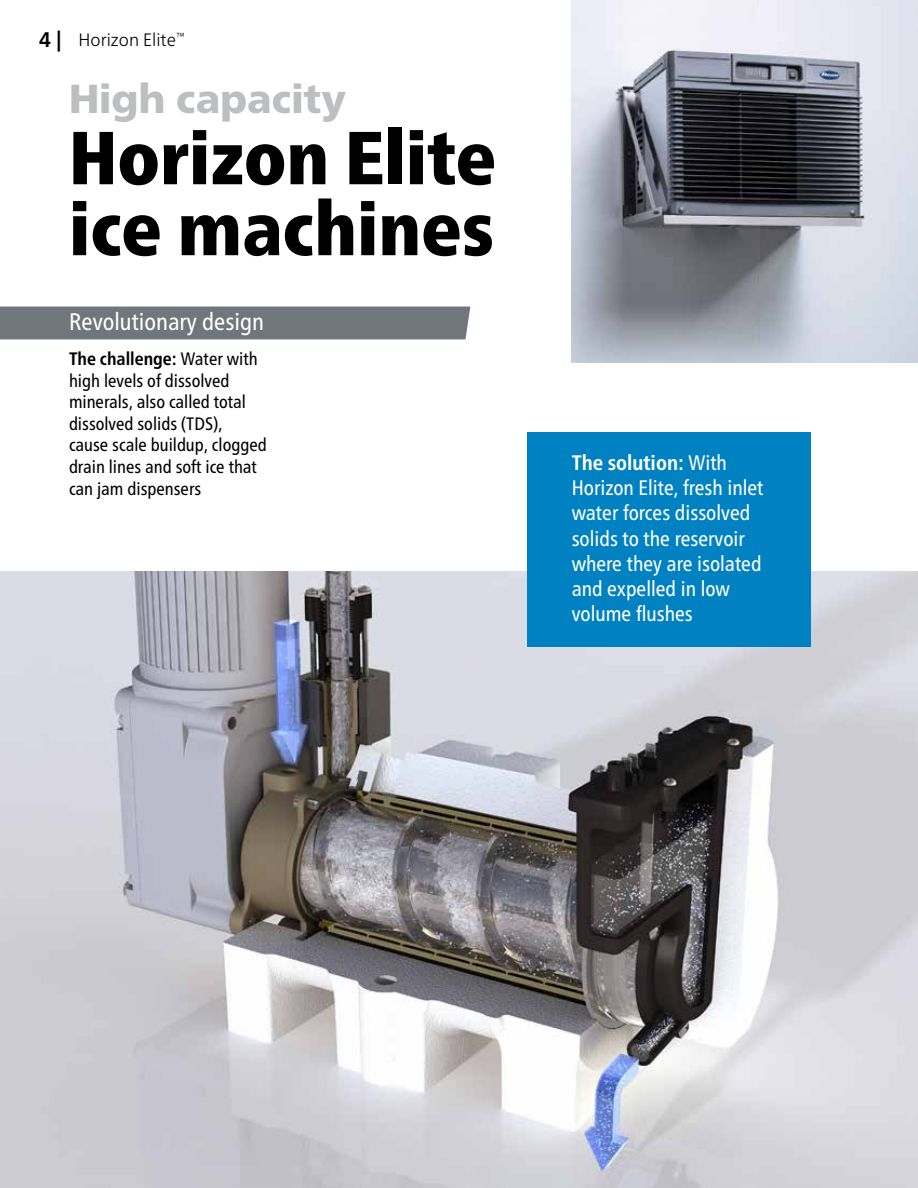
<style>
.page{position:relative;width:918px;height:1188px;background:#fff}
.page>*{position:absolute;margin:0;border:0;box-sizing:border-box;transform-origin:0 0}
.t1{font:900 condensed 75px/70.9px "Frutiger Neue LT Pro";color:#000}
.t2{font:900 40.5px "Frutiger Neue LT Pro";color:#bcbec0}
.t3{font:condensed 24px "Frutiger Neue LT Pro";color:#fff}
.t4{font:condensed 21px/25.2px "Frutiger Neue LT Pro";color:#fff}
.t5{font:condensed 18px/21.6px "Frutiger Neue LT Pro";color:#000}
.t6{font:300 18px "Frutiger Neue LT Pro";color:#000;scale:.95 1}
.s1{font-family:"Frutiger Neue LT Com";font-weight:700;font-size:21px}
.s2{font-weight:700}
</style>
<div class="page">
<img style="left:572px;top:0;width:346px;height:363px">
<img style="left:0;top:572px;width:918px;height:616px">
<div style="left:0;top:307px;width:470px;height:32px;background:#70767b"></div>
<div style="left:527px;top:432px;width:283px;height:215px;background:#0081c2"></div>
<p class="t6" style="left:39px;top:29px;width:155px"><span class="s1">4 |</span> Horizon Elite<sup>™</sup></p>
<h2 class="t2" style="left:69px;top:75px;width:279px">High capacity</h2>
<h1 class="t1" style="left:69px;top:122px;width:429px">Horizon Elite ice machines</h1>
<h3 class="t3" style="left:69px;top:307px;width:197px">Revolutionary design</h3>
<p class="t5" style="left:69px;top:348px;width:199px"><span class="s2">The challenge:</span> Water with high levels of dissolved minerals, also called total dissolved solids (TDS),<br>cause scale buildup, clogged drain lines and soft ice that can jam dispensers</p>
<p class="t4" style="left:572px;top:450px;width:193px"><span class="s2">The solution:</span> With<br>Horizon Elite, fresh inlet water forces dissolved solids to the reservoir where they are isolated and expelled in low volume flushes</p>
</div>
